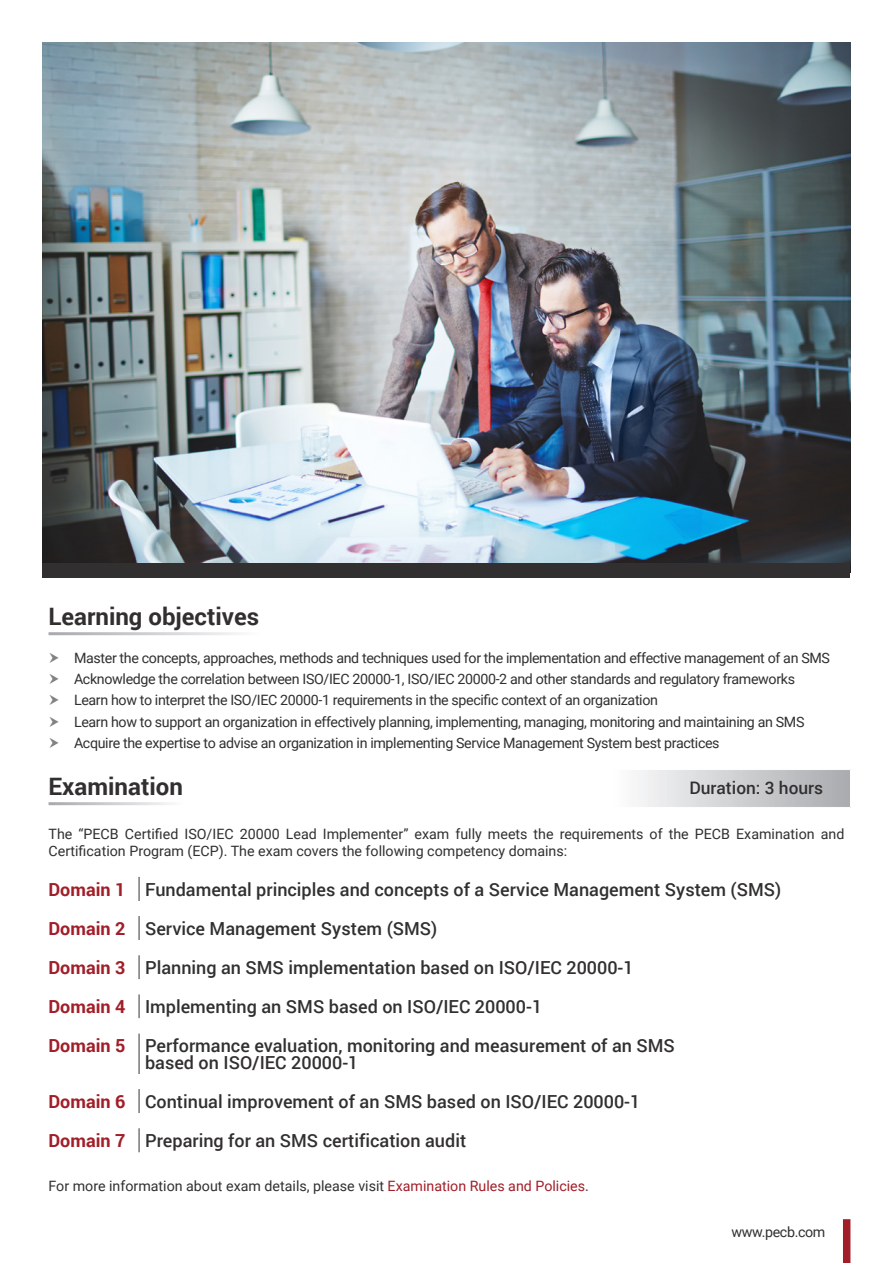
<style>
.page{position:relative;width:893px;height:1263px;background:#fff}
.page>*{position:absolute;margin:0;border:0;box-sizing:border-box;transform-origin:0 0}
.t1{font:700 24px "Roboto";color:#312f30}
.t2{font:500 18px/16.5px "Roboto";color:#312f30}
.t3{font:700 18px "Roboto";color:#a11e29}
.t4{font:500 17.25px "Roboto";color:#312f30}
.Bullet_Points{font:14.25px "Roboto";letter-spacing:-.025em;color:#312f30}
.Bullet_Points-2{font:14.25px/16.5px "Roboto";color:#312f30}
.s1{color:#a11e29}
</style>
<div class="page">
<img style="left:43px;top:43px;width:807px;height:520px">
<div style="left:43px;top:563px;width:807px;height:15px;background:#312f30"></div>
<svg style="left:639px;top:770px;width:211px;height:37px;background:#cdced1"></svg>
<hr style="left:138px;top:877px;width:2px;height:24px;background:#76787b">
<hr style="left:138px;top:916px;width:2px;height:24px;background:#76787b">
<hr style="left:138px;top:955px;width:2px;height:24px;background:#76787b">
<hr style="left:138px;top:994px;width:2px;height:24px;background:#76787b">
<hr style="left:138px;top:1033px;width:2px;height:41px;background:#76787b">
<hr style="left:138px;top:1089px;width:2px;height:24px;background:#76787b">
<hr style="left:138px;top:1128px;width:2px;height:24px;background:#76787b">
<div style="left:843px;top:1219px;width:7px;height:44px;background:#a11e29"></div>
<p class="t1" style="left:49px;top:599px;width:212px">Learning objectives</p>
<p class="Bullet_Points" style="left:74px;top:648px;width:757px">Master the concepts, approaches, methods and techniques used for the implementation and effective management of an SMS</p>
<p class="Bullet_Points" style="left:74px;top:669px;width:722px">Acknowledge the correlation between ISO/IEC 20000-1, ISO/IEC 20000-2 and other standards and regulatory frameworks</p>
<p class="Bullet_Points" style="left:74px;top:690px;width:585px">Learn how to interpret the ISO/IEC 20000-1 requirements in the specific context of an organization</p>
<p class="Bullet_Points" style="left:74px;top:712px;width:732px">Learn how to support an organization in effectively planning, implementing, managing, monitoring and maintaining an SMS</p>
<p class="Bullet_Points" style="left:74px;top:733px;width:647px">Acquire the expertise to advise an organization in implementing Service Management System best practices</p>
<p class="t1" style="left:49px;top:769px;width:136px">Examination</p>
<p class="t4" style="left:689px;top:775px;width:135px">Duration: 3 hours</p>
<p class="Bullet_Points-2" style="left:49px;top:825px;width:797px">The “PECB Certified ISO/IEC 20000 Lead Implementer” exam fully meets the requirements of the PECB Examination and<br>Certification Program (ECP). The exam covers the following competency domains:</p>
<p class="t3" style="left:49px;top:877px;width:78px">Domain 1</p>
<p class="t2" style="left:145px;top:880px;width:638px">Fundamental principles and concepts of a Service Management System (SMS)</p>
<p class="t3" style="left:49px;top:916px;width:78px">Domain 2</p>
<p class="t2" style="left:145px;top:919px;width:294px">Service Management System (SMS)</p>
<p class="t3" style="left:49px;top:955px;width:78px">Domain 3</p>
<p class="t2" style="left:145px;top:959px;width:490px">Planning an SMS implementation based on ISO/IEC 20000-1</p>
<p class="t3" style="left:49px;top:994px;width:78px">Domain 4</p>
<p class="t2" style="left:145px;top:998px;width:399px">Implementing an SMS based on ISO/IEC 20000-1</p>
<p class="t3" style="left:49px;top:1033px;width:78px">Domain 5</p>
<p class="t2" style="left:145px;top:1037px;width:531px">Performance evaluation, monitoring and measurement of an SMS based on ISO/IEC 20000-1</p>
<p class="t3" style="left:49px;top:1089px;width:78px">Domain 6</p>
<p class="t2" style="left:145px;top:1092px;width:497px">Continual improvement of an SMS based on ISO/IEC 20000-1</p>
<p class="t3" style="left:49px;top:1128px;width:78px">Domain 7</p>
<p class="t2" style="left:145px;top:1132px;width:323px">Preparing for an SMS certification audit</p>
<p class="Bullet_Points-2" style="left:49px;top:1177px;width:542px">For more information about exam details, please visit <span class="s1">Examination Rules and Policies</span>.</p>
<p class="Bullet_Points" style="left:731px;top:1221px;width:95px">www.pecb.com</p>
</div>
